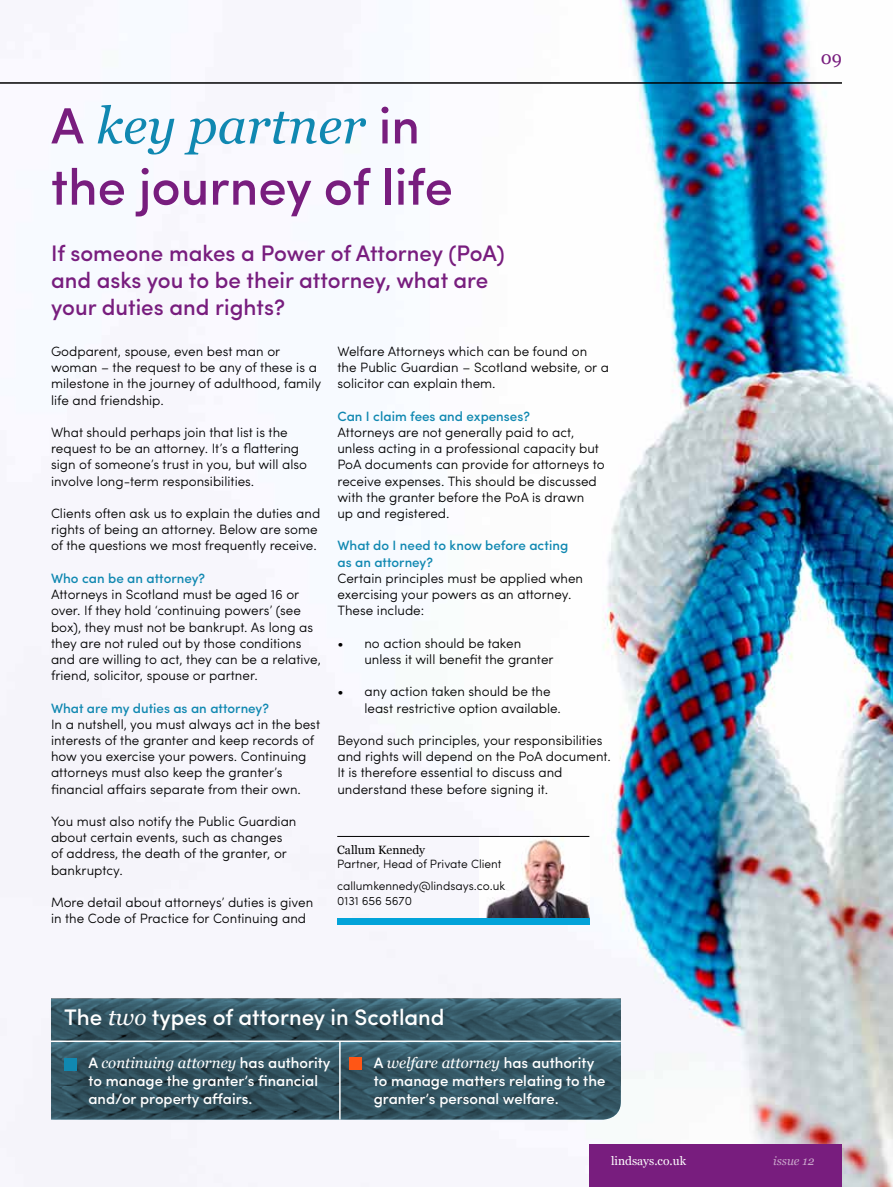
<style>
.page{position:relative;width:893px;height:1187px;background:#fff}
.page>*{position:absolute;margin:0;border:0;box-sizing:border-box;transform-origin:0 0}
.t1{font:500 51px "Sofia Pro";color:#781d7e}
.t2{font:italic 51px "Georgia";color:#1088b1}
.t3{font:500 22.5px/27px "Sofia Pro";color:#781d7e}
.t4{font:500 22.5px "Sofia Pro";color:#fff}
.t5{font:18px "Georgia";color:#781d7e}
.t6{font:500 15px/18px "Sofia Pro";color:#fff}
.t7{font:italic 15px "Georgia";color:#fff}
.t8{font:300 13.5px/16.2px "Sofia Pro";color:#000}
.t9{font:500 13.5px/16.2px "Sofia Pro";color:#1088b1}
.t10{font:300 12px/21.9px "Sofia Pro";color:#000}
.t11{font:12px "Georgia";color:#fff}
.t12{font:12px "Georgia";color:#000}
.t13{font:italic 12px "Georgia";color:#c9a5cb}
.s1{font-family:"Sofia Pro";font-weight:500;font-style:normal;color:#781d7e}
.s2{font-family:"Georgia";font-weight:400;font-style:italic}
.s3{font-family:"Sofia Pro";font-weight:500;font-style:normal}
</style>
<div class="page">
<img style="left:1px;top:0;width:892px;height:1186px">
<svg style="left:51px;top:998px;width:570px;height:121px;background:#375967"></svg>
<img style="left:0;top:0;width:1px;height:1186px">
<div style="left:590px;top:1144px;width:252px;height:42px;background:#781d7e"></div>
<hr style="left:0;top:83px;width:842px;height:1px;background:#000">
<img style="left:480px;top:837px;width:109px;height:81px">
<div style="left:337px;top:918px;width:252px;height:6px;background:#02a3d9"></div>
<hr style="left:337px;top:836px;width:252px;height:1px;background:#000">
<hr style="left:51px;top:1040px;width:570px;height:1px;background:#fff">
<hr style="left:339px;top:1041px;width:2px;height:78px;background:#fff">
<div style="left:64px;top:1058px;width:12px;height:12px;background:#1088b1"></div>
<div style="left:349px;top:1056px;width:13px;height:13px;background:#ff5615"></div>
<h1 class="t2" style="left:51px;top:89px;width:370px"><span class="s1">A</span> key partner <span class="s1">in</span></h1>
<h1 class="t1" style="left:51px;top:149px;width:403px">the journey of life</h1>
<h2 class="t3" style="left:51px;top:238px;width:455px">If someone makes a Power of Attorney (PoA) and asks you to be their attorney, what are your duties and rights?</h2>
<p class="t8" style="left:51px;top:342px;width:272px">Godparent, spouse, even best man or woman – the request to be any of these is a milestone in the journey of adulthood, family life and friendship.</p>
<p class="t8" style="left:51px;top:423px;width:258px">What should perhaps join that list is the request to be an attorney. It’s a flattering sign of someone’s trust in you, but will also involve long-term responsibilities.</p>
<p class="t8" style="left:51px;top:504px;width:271px">Clients often ask us to explain the duties and rights of being an attorney. Below are some of the questions we most frequently receive.</p>
<p class="t9" style="left:51px;top:569px;width:156px">Who can be an attorney?</p>
<p class="t8" style="left:51px;top:585px;width:272px">Attorneys in Scotland must be aged 16 or over. If they hold ‘continuing powers’ (see box), they must not be bankrupt. As long as they are not ruled out by those conditions and are willing to act, they can be a relative, friend, solicitor, spouse or partner.</p>
<p class="t9" style="left:51px;top:698px;width:220px">What are my duties as an attorney?</p>
<p class="t8" style="left:51px;top:715px;width:271px">In a nutshell, you must always act in the best interests of the granter and keep records of how you exercise your powers. Continuing attorneys must also keep the granter’s financial affairs separate from their own.</p>
<p class="t8" style="left:51px;top:812px;width:247px">You must also notify the Public Guardian about certain events, such as changes of address, the death of the granter, or bankruptcy.</p>
<p class="t8" style="left:51px;top:893px;width:264px">More detail about attorneys’ duties is given in the Code of Practice for Continuing and</p>
<p class="t8" style="left:337px;top:342px;width:273px">Welfare Attorneys which can be found on the Public Guardian – Scotland website, or a solicitor can explain them.</p>
<p class="t9" style="left:337px;top:407px;width:194px">Can I claim fees and expenses?</p>
<p class="t8" style="left:337px;top:423px;width:269px">Attorneys are not generally paid to act, unless acting in a professional capacity but PoA documents can provide for attorneys to receive expenses. This should be discussed with the granter before the PoA is drawn<br>up and registered.</p>
<p class="t9" style="left:337px;top:536px;width:232px">What do I need to know before acting as an attorney?</p>
<p class="t8" style="left:337px;top:569px;width:247px">Certain principles must be applied when exercising your powers as an attorney.<br>These include:</p>
<p class="t8" style="left:364px;top:634px;width:191px;text-indent:-27px">• no action should be taken unless it will benefit the granter</p>
<p class="t8" style="left:364px;top:682px;width:198px;text-indent:-27px">• any action taken should be the least restrictive option available.</p>
<p class="t8" style="left:337px;top:731px;width:275px">Beyond such principles, your responsibilities and rights will depend on the PoA document.<br>It is therefore essential to discuss and understand these before signing it.</p>
<p class="t12" style="left:337px;top:840px;width:89px">Callum Kennedy</p>
<p class="t10" style="left:337px;top:852px;width:170px">Partner, Head of Private Client callumkennedy@lindsays.co.uk</p>
<p class="t10" style="left:337px;top:888px;width:76px">0131 656 5670</p>
<h2 class="t4" style="left:64px;top:1000px;width:382px">The <span class="s2">two</span> types of attorney in Scotland</h2>
<p class="t7" style="left:88px;top:1052px;width:243px"><span class="s3">A</span> continuing attorney <span class="s3">has authority</span></p>
<p class="t6" style="left:88px;top:1070px;width:231px">to manage the granter’s financial and/or property affairs.</p>
<p class="t7" style="left:374px;top:1052px;width:222px"><span class="s3">A</span> welfare attorney <span class="s3">has authority</span></p>
<p class="t6" style="left:374px;top:1070px;width:233px">to manage matters relating to the granter’s personal welfare.</p>
<h3 class="t5" style="left:821px;top:45px;width:23px">09</h3>
<p class="t11" style="left:611px;top:1151px;width:76px">lindsays.co.uk</p>
<p class="t13" style="left:773px;top:1151px;width:43px">issue 12</p>
</div>
